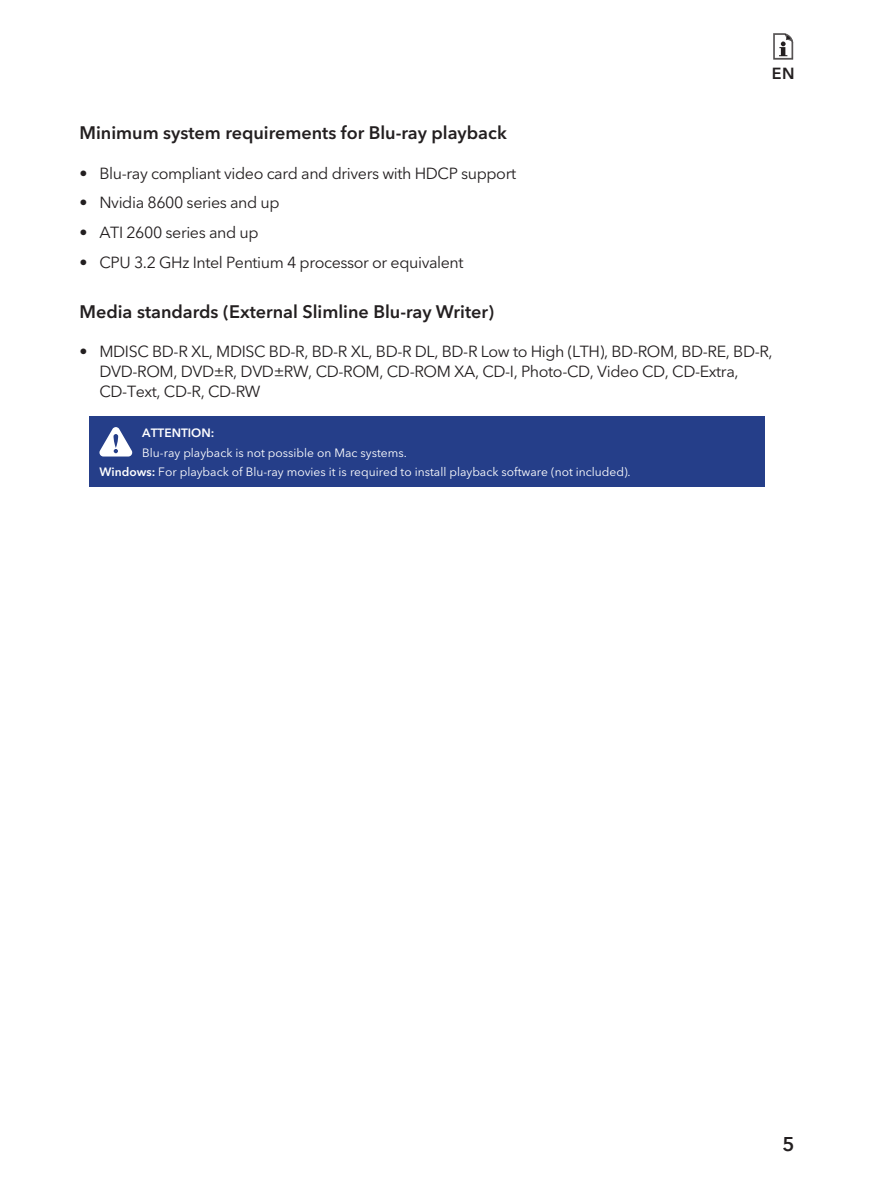
<style>
.page{position:relative;width:874px;height:1191px;background:#fff}
.page>*{position:absolute;margin:0;border:0;box-sizing:border-box;transform-origin:0 0}
.t1{font:600 20px "Avenir Next LT Pro";color:#231f20}
.t2{font:600 18px "Avenir Next LT Pro";color:#231f20}
.t3{font:16px/19.8px "Avenir Next LT Pro";letter-spacing:-.025em;color:#231f20}
.t4{font:600 16px "Avenir Next LT Pro";color:#231f20}
.t5{font:12px/19.8px "Avenir Next LT Pro";color:#fff}
.t6{font:600 12px "Avenir Next LT Pro";color:#fff}
.s1{font-weight:600}
</style>
<div class="page">
<div style="left:89px;top:416px;width:675px;height:71px;background:#253e89"></div>
<svg style="left:99px;top:427px;width:33px;height:29px"></svg>
<svg style="left:773px;top:33px;width:19px;height:27px"></svg>
<p class="t4" style="left:771px;top:67px;width:24px">EN</p>
<p class="t2" style="left:79px;top:125px;width:428px">Minimum system requirements for Blu-ray playback</p>
<p class="t3" style="left:79px;top:164px;width:438px">• Blu-ray compliant video card and drivers with HDCP support</p>
<p class="t3" style="left:79px;top:194px;width:202px">• Nvidia 8600 series and up</p>
<p class="t3" style="left:79px;top:224px;width:180px">• ATI 2600 series and up</p>
<p class="t3" style="left:79px;top:254px;width:385px">• CPU 3.2 GHz Intel Pentium 4 processor or equivalent</p>
<p class="t2" style="left:79px;top:304px;width:416px">Media standards (External Slimline Blu-ray Writer)</p>
<p class="t3" style="left:99px;top:343px;width:674px;text-indent:-20px">• MDISC BD-R XL, MDISC BD-R, BD-R XL, BD-R DL, BD-R Low to High (LTH), BD-ROM, BD-RE, BD-R,<br>DVD-ROM, DVD±R, DVD±RW, CD-ROM, CD-ROM XA, CD-I, Photo-CD, Video CD, CD-Extra,<br>CD-Text, CD-R, CD-RW</p>
<p class="t6" style="left:142px;top:428px;width:74px">ATTENTION:</p>
<p class="t5" style="left:99px;top:443px;width:532px;text-indent:43px">Blu-ray playback is not possible on Mac systems.<br><span class="s1">Windows:</span> For playback of Blu-ray movies it is required to install playback software (not included).</p>
<p class="t1" style="left:782px;top:1136px;width:14px">5</p>
</div>
